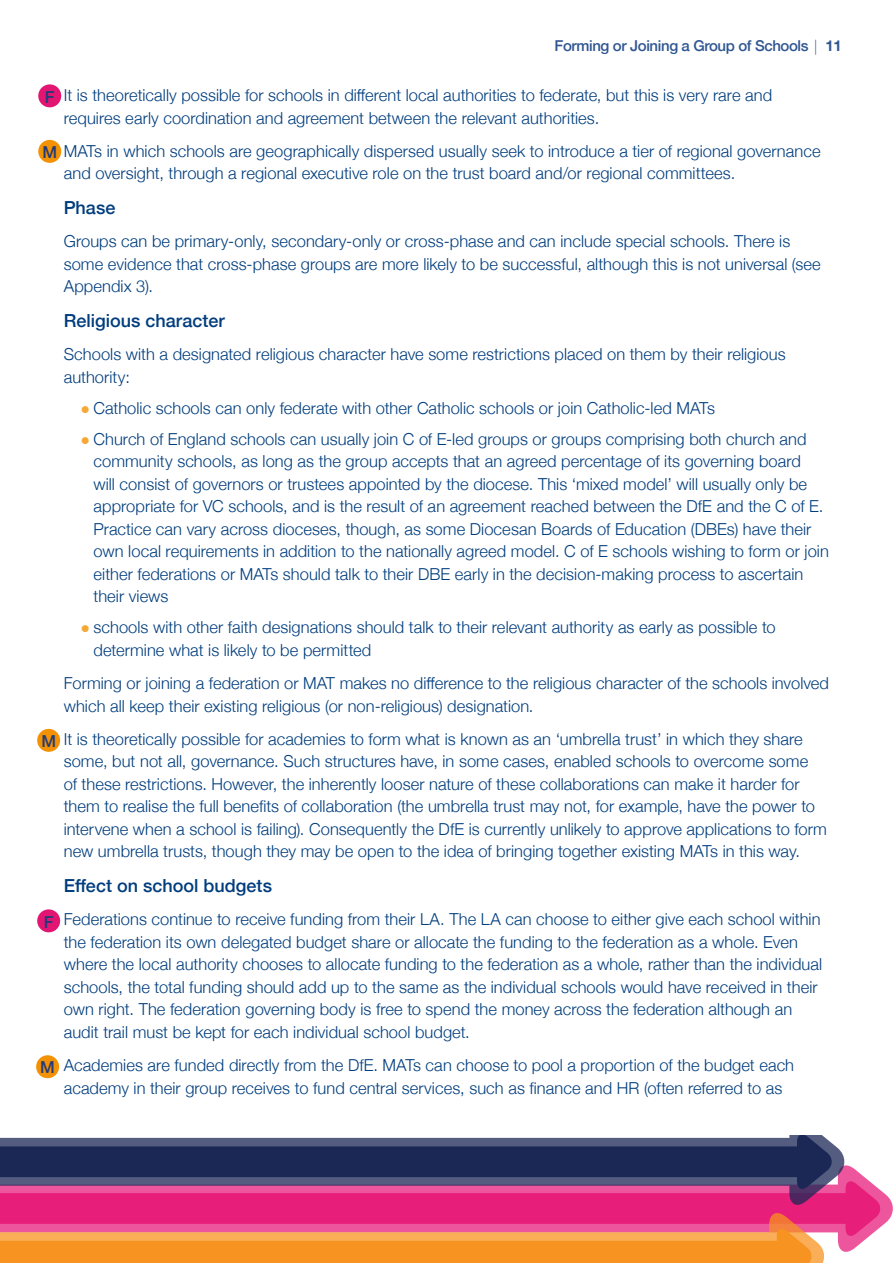
<style>
.page{position:relative;width:893px;height:1263px;background:#fff}
.page>*{position:absolute;margin:0;border:0;box-sizing:border-box;transform-origin:0 0}
.sub_heading{font:500 18px "Helvetica Neue";color:#013d7d}
.main_text_NO_INDENT{font:300 16.5px/22.5px "Helvetica Neue";letter-spacing:.005em;color:#013d7d}
.P1_-_Heading{font:500 16.5px "Helvetica Neue";color:#233a78}
.t1{font:500 15px "Helvetica Neue";letter-spacing:-.025em;color:#305691}
.s1{font-family:"Myriad Pro";font-weight:300}
.s2{font-weight:700}
.s3{font-weight:500;color:#233a78}
.s4{color:#f5a836}
</style>
<div class="page">
<svg style="left:0;top:1135px;width:882px;height:128px"></svg>
<div style="left:38px;top:84px;width:23px;height:23px;background:#e21573;border-radius:50%"></div>
<div style="left:38px;top:140px;width:23px;height:23px;background:#f39204;border-radius:50%"></div>
<div style="left:37px;top:909px;width:23px;height:23px;background:#e21573;border-radius:50%"></div>
<div style="left:37px;top:729px;width:23px;height:23px;background:#f39204;border-radius:50%"></div>
<div style="left:36px;top:1055px;width:23px;height:23px;background:#f39204;border-radius:50%"></div>
<p class="t1" style="left:554px;top:33px;width:289px">Forming or Joining a Group of Schools <span class="s1">|</span> <span class="s2">11</span></p>
<p class="main_text_NO_INDENT" style="left:64px;top:83px;width:710px">It is theoretically possible for schools in different local authorities to federate, but this is very rare and requires early coordination and agreement between the relevant authorities.</p>
<p class="main_text_NO_INDENT" style="left:64px;top:139px;width:758px;text-indent:-21px"><span class="s3">M</span> MATs in which schools are geographically dispersed usually seek to introduce a tier of regional governance and oversight, through a regional executive role on the trust board and/or regional committees.</p>
<p class="sub_heading" style="left:64px;top:193px;width:53px">Phase</p>
<p class="main_text_NO_INDENT" style="left:64px;top:229px;width:758px">Groups can be primary-only, secondary-only or cross-phase and can include special schools. There is some evidence that cross-phase groups are more likely to be successful, although this is not universal (see<br>Appendix 3).</p>
<p class="sub_heading" style="left:64px;top:306px;width:163px">Religious character</p>
<p class="main_text_NO_INDENT" style="left:64px;top:342px;width:723px">Schools with a designated religious character have some restrictions placed on them by their religious authority:</p>
<p class="main_text_NO_INDENT" style="left:81px;top:396px;width:636px"><span class="s4">●</span> Catholic schools can only federate with other Catholic schools or join Catholic-led MATs</p>
<p class="main_text_NO_INDENT" style="left:94px;top:427px;width:737px;text-indent:-13px"><span class="s4">●</span> Church of England schools can usually join C of E-led groups or groups comprising both church and community schools, as long as the group accepts that an agreed percentage of its governing board<br>will consist of governors or trustees appointed by the diocese. This ‘mixed model’ will usually only be appropriate for VC schools, and is the result of an agreement reached between the DfE and the C of E.<br>Practice can vary across dioceses, though, as some Diocesan Boards of Education (DBEs) have their own local requirements in addition to the nationally agreed model. C of E schools wishing to form or join either federations or MATs should talk to their DBE early in the decision-making process to ascertain their views</p>
<p class="main_text_NO_INDENT" style="left:94px;top:615px;width:684px;text-indent:-13px"><span class="s4">●</span> schools with other faith designations should talk to their relevant authority as early as possible to determine what is likely to be permitted</p>
<p class="main_text_NO_INDENT" style="left:64px;top:671px;width:767px">Forming or joining a federation or MAT makes no difference to the religious character of the schools involved which all keep their existing religious (or non-religious) designation.</p>
<p class="main_text_NO_INDENT" style="left:64px;top:727px;width:765px">It is theoretically possible for academies to form what is known as an ‘umbrella trust’ in which they share some, but not all, governance. Such structures have, in some cases, enabled schools to overcome some<br>of these restrictions. However, the inherently looser nature of these collaborations can make it harder for them to realise the full benefits of collaboration (the umbrella trust may not, for example, have the power to intervene when a school is failing). Consequently the DfE is currently unlikely to approve applications to form new umbrella trusts, though they may be open to the idea of bringing together existing MATs in this way.</p>
<p class="sub_heading" style="left:64px;top:871px;width:210px">Effect on school budgets</p>
<p class="main_text_NO_INDENT" style="left:64px;top:907px;width:760px">Federations continue to receive funding from their LA. The LA can choose to either give each school within the federation its own delegated budget share or allocate the funding to the federation as a whole. Even where the local authority chooses to allocate funding to the federation as a whole, rather than the individual schools, the total funding should add up to the same as the individual schools would have received in their own right. The federation governing body is free to spend the money across the federation although an audit trail must be kept for each individual school budget.</p>
<p class="main_text_NO_INDENT" style="left:64px;top:1053px;width:732px">Academies are funded directly from the DfE. MATs can choose to pool a proportion of the budget each academy in their group receives to fund central services, such as finance and HR (often referred to as</p>
<p class="P1_-_Heading" style="left:45px;top:84px;width:11px">F</p>
<p class="P1_-_Heading" style="left:41px;top:727px;width:16px">M</p>
<p class="P1_-_Heading" style="left:44px;top:908px;width:11px">F</p>
<p class="P1_-_Heading" style="left:40px;top:1054px;width:16px">M</p>
</div>
